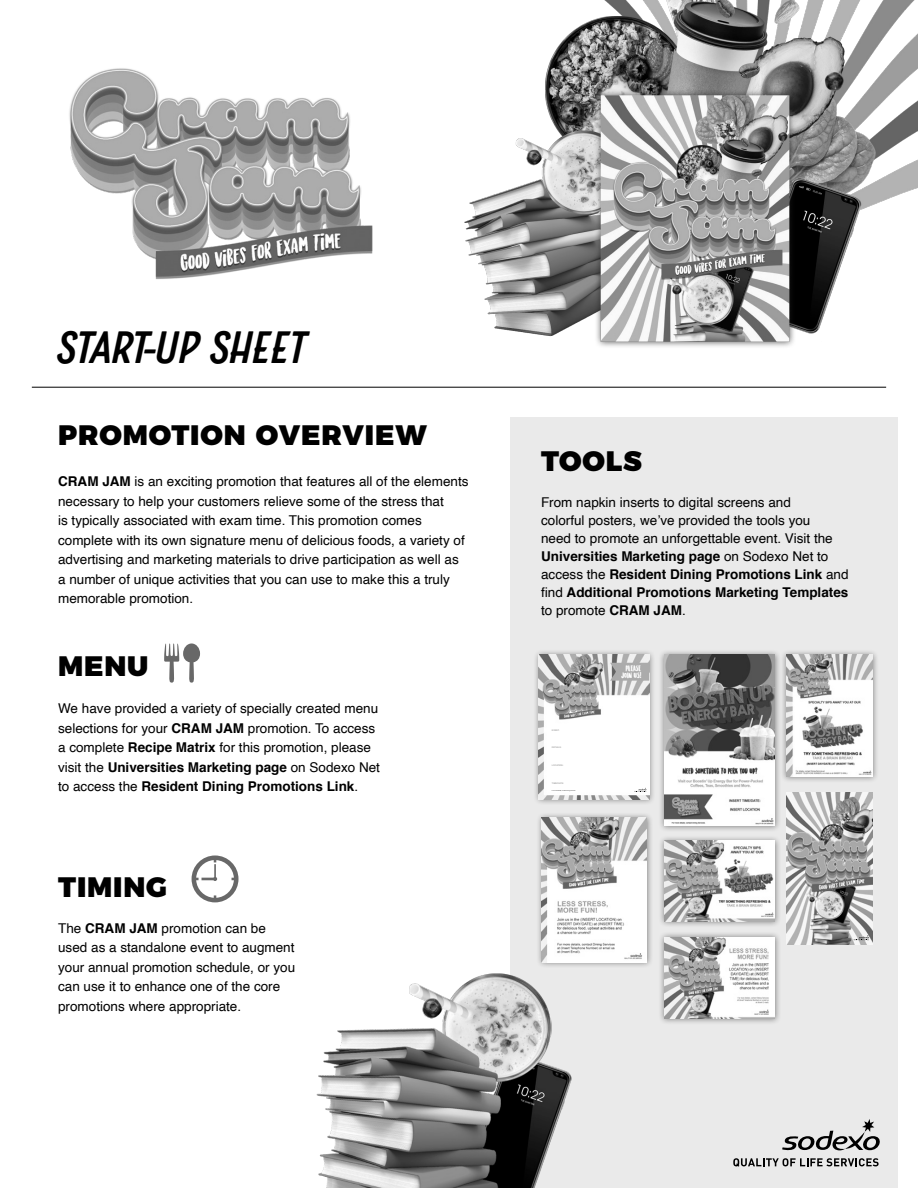
<style>
.page{position:relative;width:918px;height:1188px;background:#fff}
.page>*{position:absolute;margin:0;border:0;box-sizing:border-box;transform-origin:0 0}
.t1{font:italic 700 42px "Boucherie Sans";letter-spacing:.01em;color:#000}
.t2{font:900 28.2px "Montserrat";letter-spacing:.03em;color:#000}
.t3{font:13.5px/19.5px "Helvetica";color:#000}
.t4{font:7.65px/6.8px "Sunrise International Demo";color:#fff;text-align:center}
.t5{font:700 2.25px "Arial";letter-spacing:-.025em;color:#ababab}
.s1{font-weight:700}
</style>
<div class="page">
<div style="left:510px;top:418px;width:387px;height:770px;background:#eaeaea"></div>
<div style="left:536px;top:812px;width:117px;height:157px;background:#000;opacity:.45"></div>
<img style="left:542px;top:818px;width:105px;height:144px">
<div style="left:781px;top:649px;width:98px;height:134px;background:#000;opacity:.45"></div>
<img style="left:787px;top:655px;width:86px;height:122px">
<div style="left:533px;top:649px;width:122px;height:157px;background:#000;opacity:.45"></div>
<img style="left:539px;top:655px;width:110px;height:144px">
<svg style="left:610px;top:663px;width:39px;height:18px"></svg>
<svg style="left:634px;top:788px;width:13px;height:4px"></svg>
<div style="left:659px;top:649px;width:122px;height:183px;background:#000;opacity:.45"></div>
<img style="left:664px;top:655px;width:111px;height:171px">
<svg style="left:164px;top:643px;width:36px;height:40px"></svg>
<div style="left:659px;top:835px;width:122px;height:93px;background:#000;opacity:.45"></div>
<img style="left:664px;top:841px;width:111px;height:80px">
<div style="left:659px;top:931px;width:122px;height:94px;background:#000;opacity:.45"></div>
<img style="left:664px;top:937px;width:111px;height:82px">
<hr style="left:32px;top:387px;width:854px;height:1px;background:#000">
<svg style="left:192px;top:855px;width:47px;height:47px"></svg>
<img style="left:787px;top:792px;width:86px;height:152px">
<svg style="left:854px;top:935px;width:15px;height:5px"></svg>
<svg style="left:782px;top:1119px;width:98px;height:32px"></svg>
<svg style="left:733px;top:1158px;width:146px;height:9px"></svg>
<img style="left:69px;top:68px;width:304px;height:211px">
<img style="left:464px;top:0;width:454px;height:347px">
<img style="left:316px;top:957px;width:300px;height:231px">
<p class="t1" style="left:58px;top:323px;width:250px">START-UP SHEET</p>
<p class="t2" style="left:58px;top:411px;width:370px">PROMOTION OVERVIEW</p>
<p class="t3" style="left:58px;top:472px;width:412px"><span class="s1">CRAM JAM</span> is an exciting promotion that features all of the elements necessary to help your customers relieve some of the stress that<br>is typically associated with exam time. This promotion comes complete with its own signature menu of delicious foods, a variety of advertising and marketing materials to drive participation as well as a number of unique activities that you can use to make this a truly memorable promotion.</p>
<p class="t2" style="left:58px;top:642px;width:92px">MENU</p>
<p class="t3" style="left:58px;top:699px;width:323px">We have provided a variety of specially created menu selections for your <span class="s1">CRAM JAM</span> promotion. To access a complete <span class="s1">Recipe Matrix</span> for this promotion, please visit the <span class="s1">Universities Marketing page</span> on Sodexo Net to access the <span class="s1">Resident Dining Promotions Link</span>.</p>
<p class="t2" style="left:58px;top:863px;width:110px">TIMING</p>
<p class="t3" style="left:58px;top:919px;width:239px">The <span class="s1">CRAM JAM</span> promotion can be used as a standalone event to augment your annual promotion schedule, or you can use it to enhance one of the core promotions where appropriate.</p>
<p class="t2" style="left:541px;top:438px;width:102px">TOOLS</p>
<p class="t3" style="left:541px;top:494px;width:309px;line-height:18px">From napkin inserts to digital screens and<br>colorful posters, we’ve provided the tools you<br>need to promote an unforgettable event. Visit the <span class="s1">Universities Marketing page</span> on Sodexo Net to access the <span class="s1">Resident Dining Promotions Link</span> and find <span class="s1">Additional Promotions Marketing Templates </span>to promote <span class="s1">CRAM JAM</span>.</p>
<p class="t5" style="left:552px;top:728px;width:9px">EVENT:</p>
<p class="t5" style="left:552px;top:745px;width:11px">DETAILS:</p>
<p class="t5" style="left:552px;top:764px;width:13px">LOCATION:</p>
<p class="t5" style="left:552px;top:782px;width:13px">TIME/DATE:</p>
<p class="t4" style="left:622px;top:666px;width:21px">PLEASE<br>JOIN US!</p>
</div>
